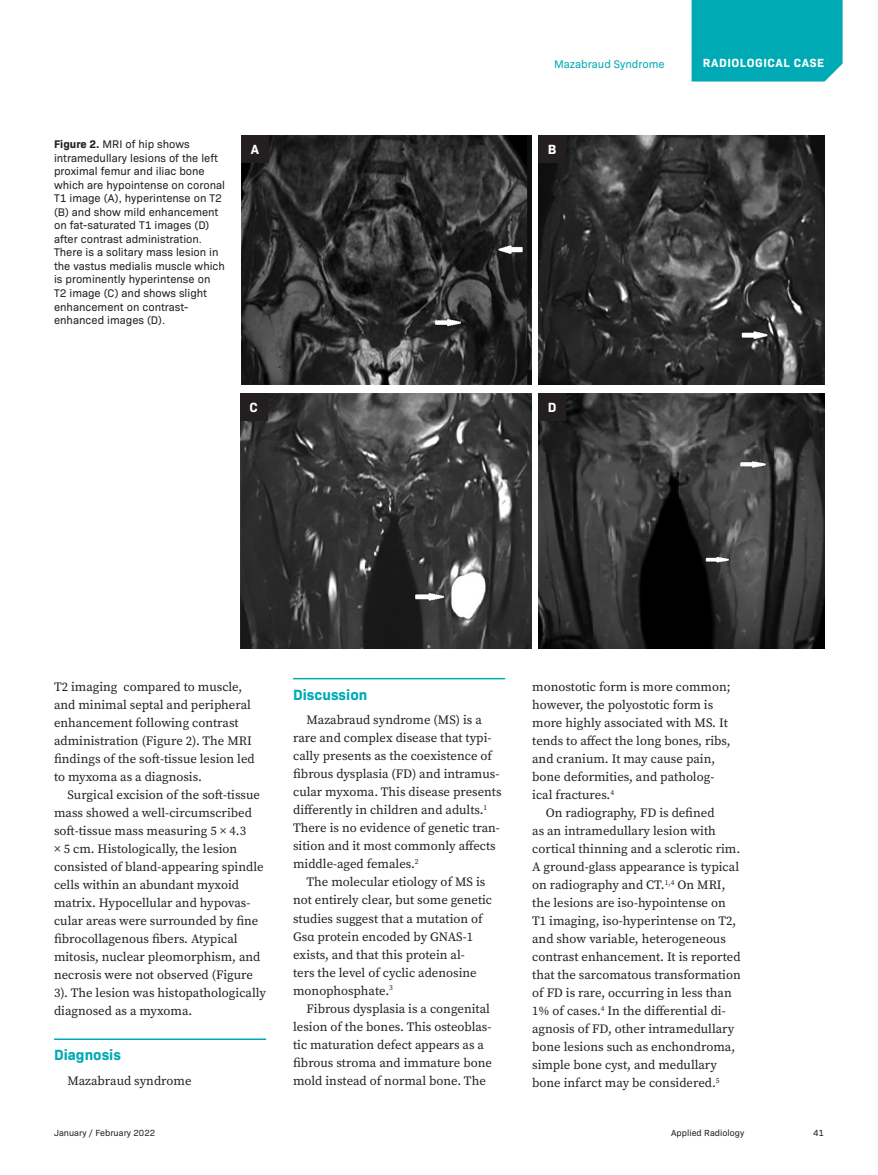
<style>
.page{position:relative;width:878px;height:1175px;background:#fff}
.page>*{position:absolute;margin:0;border:0;box-sizing:border-box;transform-origin:0 0}
.Heading-Rad-Case{font:700 15px "Bio Sans";color:#00aab5}
.Figure-Markers{font:700 13.5px "Bio Sans";color:#fff}
.Body{font:12.75px/18px "Source Serif Pro";color:#231f20}
.t1{font:700 12px "Bio Sans";letter-spacing:.05em;color:#fff}
.Figure{font:11.25px/13.5px "Bio Sans";color:#231f20}
.t2{font:11.25px "Bio Sans";color:#00aab5}
.t3{font:9px "Bio Sans";color:#231f20}
.s1{font-weight:700}
</style>
<div class="page">
<div style="left:691px;top:0;width:151px;height:82px;background:#00aab5"></div>
<hr style="left:54px;top:1038px;width:212px;height:2px;background:#00aab5">
<img style="left:241px;top:135px;width:290px;height:250px">
<img style="left:538px;top:135px;width:286px;height:250px">
<img style="left:240px;top:393px;width:291px;height:255px">
<img style="left:538px;top:393px;width:286px;height:255px">
<div style="left:241px;top:135px;width:27px;height:27px;background:#231f20"></div>
<div style="left:538px;top:135px;width:27px;height:27px;background:#231f20"></div>
<div style="left:240px;top:393px;width:27px;height:27px;background:#231f20"></div>
<div style="left:538px;top:393px;width:27px;height:27px;background:#231f20"></div>
<hr style="left:293px;top:678px;width:212px;height:1px;background:#00aab5">
<p class="t2" style="left:554px;top:55px;width:112px">Mazabraud Syndrome</p>
<p class="t1" style="left:702px;top:54px;width:123px">RADIOLOGICAL CASE</p>
<p class="Figure" style="left:54px;top:137px;width:172px"><span class="s1">Figure 2.</span> MRI of hip shows intramedullary lesions of the left proximal femur and iliac bone which are hypointense on coronal<br>T1 image (A), hyperintense on T2 (B) and show mild enhancement on fat-saturated T1 images (D) after contrast administration.<br>There is a solitary mass lesion in the vastus medialis muscle which is prominently hyperintense on<br>T2 image (C) and shows slight enhancement on contrast&shy;enhanced images (D).</p>
<p class="Figure-Markers" style="left:251px;top:138px;width:10px">A</p>
<p class="Figure-Markers" style="left:548px;top:138px;width:10px">B</p>
<p class="Figure-Markers" style="left:249px;top:397px;width:10px">C</p>
<p class="Figure-Markers" style="left:548px;top:397px;width:10px">D</p>
<p class="Body" style="left:54px;top:678px;width:202px">T2 imaging compared to muscle, and minimal septal and peripheral enhancement following contrast administration (Figure 2). The MRI findings of the soft-tissue lesion led to myxoma as a diagnosis.</p>
<p class="Body" style="left:54px;top:786px;width:213px;text-indent:14px">Surgical excision of the soft-tissue mass showed a well-circumscribed soft-tissue mass measuring 5 × 4.3<br>× 5 cm. Histologically, the lesion consisted of bland-appearing spindle cells within an abundant myxoid matrix. Hypocellular and hypovas&shy;cular areas were surrounded by fine fibrocollagenous fibers. Atypical mitosis, nuclear pleomorphism, and necrosis were not observed (Figure 3). The lesion was histopathologically diagnosed as a myxoma.</p>
<p class="Heading-Rad-Case" style="left:54px;top:1043px;width:68px">Diagnosis</p>
<p class="Body" style="left:68px;top:1071px;width:125px">Mazabraud syndrome</p>
<p class="Heading-Rad-Case" style="left:293px;top:683px;width:76px">Discussion</p>
<p class="Body" style="left:293px;top:711px;width:210px;text-indent:14px">Mazabraud syndrome (MS) is a rare and complex disease that typi&shy;cally presents as the coexistence of fibrous dysplasia (FD) and intramus&shy;cular myxoma. This disease presents differently in children and adults.<sup>1<br></sup>There is no evidence of genetic tran&shy;sition and it most commonly affects middle-aged females.<sup>2</sup></p>
<p class="Body" style="left:293px;top:873px;width:200px;text-indent:14px">The molecular etiology of MS is not entirely clear, but some genetic studies suggest that a mutation of<br>Gsα protein encoded by GNAS-1 exists, and that this protein al-<br>ters the level of cyclic adenosine monophosphate.<sup>3</sup></p>
<p class="Body" style="left:293px;top:999px;width:200px;text-indent:14px">Fibrous dysplasia is a congenital lesion of the bones. This osteoblas&shy;tic maturation defect appears as a fibrous stroma and immature bone mold instead of normal bone. The</p>
<p class="Body" style="left:532px;top:678px;width:200px">monostotic form is more common; however, the polyostotic form is more highly associated with MS. It tends to affect the long bones, ribs, and cranium. It may cause pain, bone deformities, and patholog&shy;ical fractures.<sup>4</sup></p>
<p class="Body" style="left:532px;top:804px;width:210px;text-indent:14px">On radiography, FD is defined<br>as an intramedullary lesion with cortical thinning and a sclerotic rim.<br>A ground-glass appearance is typical on radiography and CT.<sup>1,4</sup> On MRI, the lesions are iso-hypointense on T1 imaging, iso-hyperintense on T2, and show variable, heterogeneous contrast enhancement. It is reported that the sarcomatous transformation of FD is rare, occurring in less than 1% of cases.<sup>4</sup> In the differential di&shy;agnosis of FD, other intramedullary bone lesions such as enchondroma, simple bone cyst, and medullary bone infarct may be considered.<sup>5</sup></p>
<p class="t3" style="left:54px;top:1126px;width:103px">January / February 2022</p>
<p class="t3" style="left:671px;top:1126px;width:75px">Applied Radiology</p>
<p class="t3" style="left:813px;top:1126px;width:12px">41</p>
</div>
